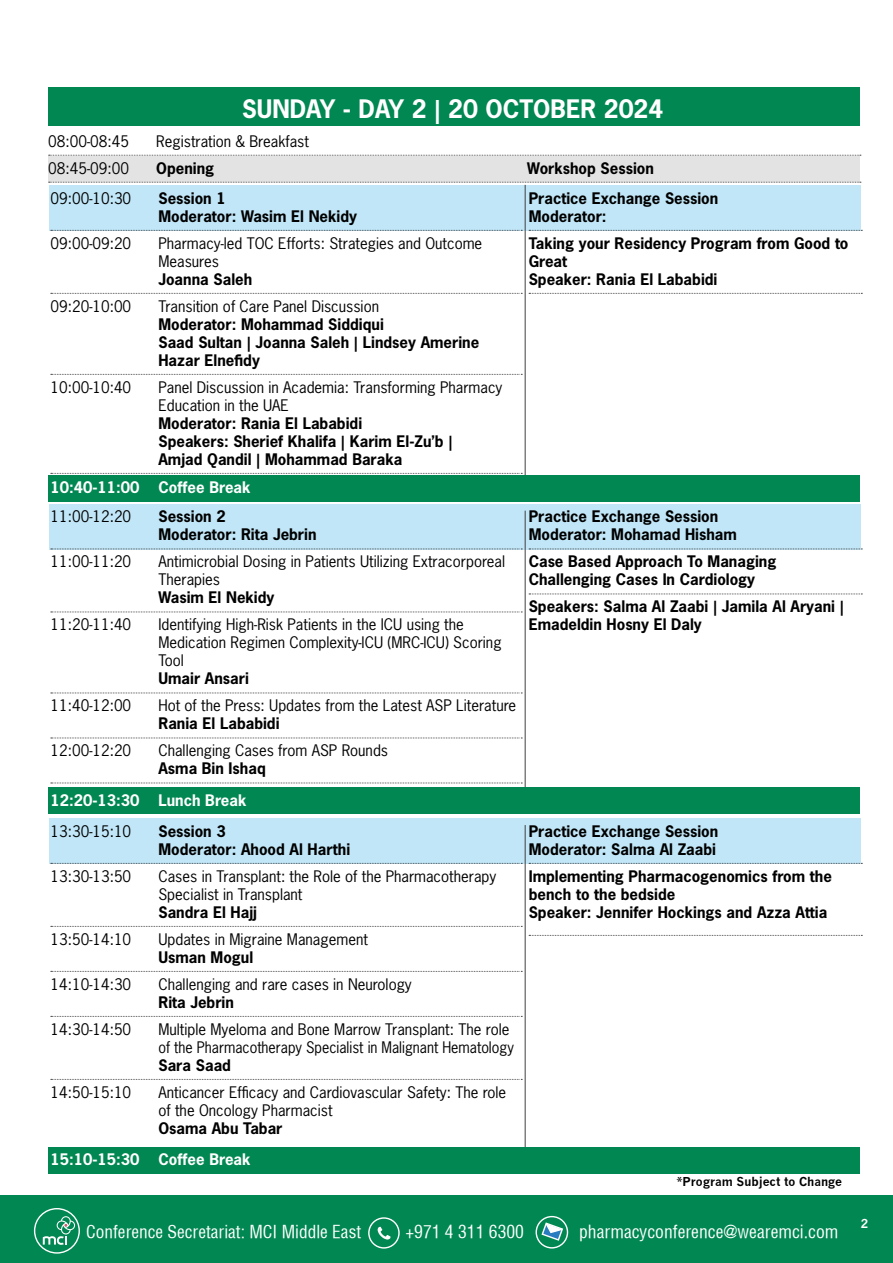
<style>
.page{position:relative;width:893px;height:1263px;background:#fff}
.page>*{position:absolute;margin:0;border:0;box-sizing:border-box;transform-origin:0 0}
.t1{font:700 24px "News Gothic Std";color:#fff}
.t2{font:condensed 17.4px "Helvetica";color:#fff}
.t3{font:condensed 17.25px "Helvetica";color:#fff}
.t4{font:15px/18px "News Gothic Std";color:#000}
.t5{font:700 15px/18px "News Gothic Std";color:#000}
.t6{font:700 15px "News Gothic Std";color:#fff}
.t7{font:700 12px "News Gothic";color:#000}
.t8{font:700 12px "News Gothic";color:#fff}
</style>
<div class="page">
<div style="left:0;top:1195px;width:893px;height:68px;background:#008752"></div>
<svg style="left:369px;top:1218px;width:30px;height:30px"></svg>
<div style="left:368px;top:1217px;width:32px;height:31px;border:1px solid #fff;border-radius:50%"></div>
<svg style="left:35px;top:1209px;width:44px;height:44px"></svg>
<div style="left:34px;top:1208px;width:46px;height:46px;border:1px solid #fff;border-radius:50%"></div>
<svg style="left:43px;top:1216px;width:32px;height:29px"></svg>
<svg style="left:378px;top:1227px;width:13px;height:12px"></svg>
<svg style="left:536px;top:1216px;width:31px;height:32px"></svg>
<div style="left:536px;top:1216px;width:32px;height:32px;border:1px solid #fff;border-radius:50%"></div>
<svg style="left:541px;top:1221px;width:23px;height:21px"></svg>
<div style="left:48px;top:475px;width:811px;height:26px;background:#008752"></div>
<div style="left:48px;top:156px;width:811px;height:26px;background:#e3e3e4"></div>
<div style="left:48px;top:88px;width:812px;height:38px;background:#008752"></div>
<svg style="left:49px;top:155px;width:812px;height:1px"></svg>
<svg style="left:49px;top:182px;width:812px;height:1px"></svg>
<div style="left:49px;top:185px;width:812px;height:46px;background:#c0e6f7"></div>
<div style="left:49px;top:503px;width:812px;height:46px;background:#c0e6f7"></div>
<div style="left:49px;top:818px;width:812px;height:46px;background:#c0e6f7"></div>
<svg style="left:51px;top:230px;width:471px;height:1px"></svg>
<svg style="left:51px;top:293px;width:471px;height:1px"></svg>
<svg style="left:51px;top:374px;width:471px;height:1px"></svg>
<svg style="left:51px;top:473px;width:471px;height:1px"></svg>
<svg style="left:51px;top:549px;width:471px;height:1px"></svg>
<svg style="left:51px;top:612px;width:471px;height:1px"></svg>
<svg style="left:51px;top:693px;width:471px;height:1px"></svg>
<svg style="left:51px;top:738px;width:471px;height:1px"></svg>
<svg style="left:51px;top:783px;width:471px;height:1px"></svg>
<svg style="left:51px;top:863px;width:471px;height:1px"></svg>
<svg style="left:51px;top:926px;width:471px;height:1px"></svg>
<svg style="left:51px;top:971px;width:471px;height:1px"></svg>
<svg style="left:51px;top:1016px;width:471px;height:1px"></svg>
<svg style="left:51px;top:1079px;width:471px;height:1px"></svg>
<svg style="left:529px;top:230px;width:333px;height:1px"></svg>
<svg style="left:529px;top:293px;width:333px;height:1px"></svg>
<svg style="left:529px;top:549px;width:333px;height:1px"></svg>
<svg style="left:529px;top:594px;width:333px;height:1px"></svg>
<svg style="left:529px;top:863px;width:333px;height:1px"></svg>
<svg style="left:529px;top:935px;width:333px;height:1px"></svg>
<hr style="left:525px;top:185px;width:1px;height:290px;background:#414042">
<hr style="left:525px;top:511px;width:1px;height:277px;background:#414042">
<hr style="left:525px;top:825px;width:1px;height:322px;background:#414042">
<div style="left:48px;top:787px;width:811px;height:27px;background:#008752"></div>
<div style="left:48px;top:1147px;width:811px;height:26px;background:#008752"></div>
<h1 class="t1" style="left:242px;top:93px;width:423px">SUNDAY - DAY 2 | 20 OCTOBER 2024</h1>
<p class="t4" style="left:48px;top:132px;width:82px">08:00-08:45</p>
<p class="t4" style="left:156px;top:132px;width:154px">Registration &amp; Breakfast</p>
<p class="t4" style="left:48px;top:159px;width:82px">08:45-09:00</p>
<p class="t5" style="left:156px;top:159px;width:59px">Opening</p>
<p class="t5" style="left:527px;top:159px;width:128px">Workshop Session</p>
<p class="t4" style="left:50px;top:189px;width:82px">09:00-10:30</p>
<p class="t5" style="left:158px;top:189px;width:200px">Session 1<br>Moderator: Wasim El Nekidy</p>
<p class="t4" style="left:50px;top:234px;width:82px">09:00-09:20</p>
<p class="t4" style="left:158px;top:234px;width:325px">Pharmacy-led TOC Efforts: Strategies and Outcome<br>Measures</p>
<p class="t5" style="left:158px;top:270px;width:95px">Joanna Saleh</p>
<p class="t4" style="left:50px;top:297px;width:82px">09:20-10:00</p>
<p class="t4" style="left:158px;top:297px;width:222px">Transition of Care Panel Discussion</p>
<p class="t5" style="left:158px;top:315px;width:322px">Moderator: Mohammad Siddiqui<br>Saad Sultan | Joanna Saleh | Lindsey Amerine<br>Hazar Elnefidy</p>
<p class="t4" style="left:50px;top:378px;width:82px">10:00-10:40</p>
<p class="t4" style="left:158px;top:378px;width:345px">Panel Discussion in Academia: Transforming Pharmacy<br>Education in the UAE</p>
<p class="t5" style="left:158px;top:414px;width:296px">Moderator: Rania El Lababidi<br>Speakers: Sherief Khalifa | Karim El-Zu’b |<br>Amjad Qandil | Mohammad Baraka</p>
<p class="t5" style="left:529px;top:189px;width:191px">Practice Exchange Session<br>Moderator:</p>
<p class="t5" style="left:529px;top:234px;width:321px">Taking your Residency Program from Good to<br>Great<br>Speaker: Rania El Lababidi</p>
<p class="t6" style="left:50px;top:478px;width:91px">10:40-11:00</p>
<p class="t6" style="left:158px;top:478px;width:94px">Coffee Break</p>
<p class="t4" style="left:50px;top:507px;width:82px">11:00-12:20</p>
<p class="t5" style="left:158px;top:507px;width:160px">Session 2<br>Moderator: Rita Jebrin</p>
<p class="t4" style="left:50px;top:552px;width:82px">11:00-11:20</p>
<p class="t4" style="left:158px;top:552px;width:348px">Antimicrobial Dosing in Patients Utilizing Extracorporeal<br>Therapies</p>
<p class="t5" style="left:158px;top:588px;width:117px">Wasim El Nekidy</p>
<p class="t4" style="left:50px;top:615px;width:82px">11:20-11:40</p>
<p class="t4" style="left:158px;top:615px;width:345px">Identifying High-Risk Patients in the ICU using the<br>Medication Regimen Complexity-ICU (MRC-ICU) Scoring<br>Tool</p>
<p class="t5" style="left:158px;top:669px;width:92px">Umair Ansari</p>
<p class="t4" style="left:50px;top:696px;width:82px">11:40-12:00</p>
<p class="t4" style="left:158px;top:696px;width:359px">Hot of the Press: Updates from the Latest ASP Literature</p>
<p class="t5" style="left:158px;top:714px;width:123px">Rania El Lababidi</p>
<p class="t4" style="left:50px;top:741px;width:82px">12:00-12:20</p>
<p class="t4" style="left:158px;top:741px;width:231px">Challenging Cases from ASP Rounds</p>
<p class="t5" style="left:158px;top:759px;width:109px">Asma Bin Ishaq</p>
<p class="t6" style="left:50px;top:790px;width:91px">12:20-13:30</p>
<p class="t6" style="left:158px;top:790px;width:89px">Lunch Break</p>
<p class="t4" style="left:50px;top:822px;width:82px">13:30-15:10</p>
<p class="t5" style="left:158px;top:822px;width:193px">Session 3<br>Moderator: Ahood Al Harthi</p>
<p class="t4" style="left:50px;top:867px;width:82px">13:30-13:50</p>
<p class="t4" style="left:158px;top:867px;width:339px">Cases in Transplant: the Role of the Pharmacotherapy<br>Specialist in Transplant</p>
<p class="t5" style="left:158px;top:903px;width:100px">Sandra El Hajj</p>
<p class="t4" style="left:50px;top:930px;width:82px">13:50-14:10</p>
<p class="t4" style="left:158px;top:930px;width:211px">Updates in Migraine Management</p>
<p class="t5" style="left:158px;top:948px;width:96px">Usman Mogul</p>
<p class="t4" style="left:50px;top:975px;width:82px">14:10-14:30</p>
<p class="t4" style="left:158px;top:975px;width:255px">Challenging and rare cases in Neurology</p>
<p class="t5" style="left:158px;top:993px;width:77px">Rita Jebrin</p>
<p class="t4" style="left:50px;top:1020px;width:82px">14:30-14:50</p>
<p class="t4" style="left:158px;top:1020px;width:357px">Multiple Myeloma and Bone Marrow Transplant: The role of the Pharmacotherapy Specialist in Malignant Hematology</p>
<p class="t5" style="left:158px;top:1056px;width:74px">Sara Saad</p>
<p class="t4" style="left:50px;top:1083px;width:82px">14:50-15:10</p>
<p class="t4" style="left:158px;top:1083px;width:349px">Anticancer Efficacy and Cardiovascular Safety: The role of the Oncology Pharmacist</p>
<p class="t5" style="left:158px;top:1119px;width:126px">Osama Abu Tabar</p>
<p class="t6" style="left:50px;top:1149px;width:91px">15:10-15:30</p>
<p class="t6" style="left:158px;top:1149px;width:94px">Coffee Break</p>
<p class="t5" style="left:529px;top:507px;width:210px">Practice Exchange Session<br>Moderator: Mohamad Hisham</p>
<p class="t5" style="left:529px;top:552px;width:249px">Case Based Approach To Managing<br>Challenging Cases In Cardiology</p>
<p class="t5" style="left:529px;top:597px;width:317px">Speakers: Salma Al Zaabi | Jamila Al Aryani |<br>Emadeldin Hosny El Daly</p>
<p class="t5" style="left:529px;top:822px;width:191px">Practice Exchange Session<br>Moderator: Salma Al Zaabi</p>
<p class="t5" style="left:529px;top:867px;width:305px">Implementing Pharmacogenomics from the bench to the bedside<br>Speaker: Jennifer Hockings and Azza Attia</p>
<p class="t7" style="left:677px;top:1175px;width:166px">*Program Subject to Change</p>
<p class="t3" style="left:86px;top:1221px;width:277px">Conference Secretariat: MCI Middle East</p>
<p class="t2" style="left:405px;top:1221px;width:120px">+971 4 311 6300</p>
<p class="t2" style="left:579px;top:1221px;width:261px">pharmacyconference@wearemci.com</p>
<p class="t8" style="left:861px;top:1216px;width:9px">2</p>
</div>
